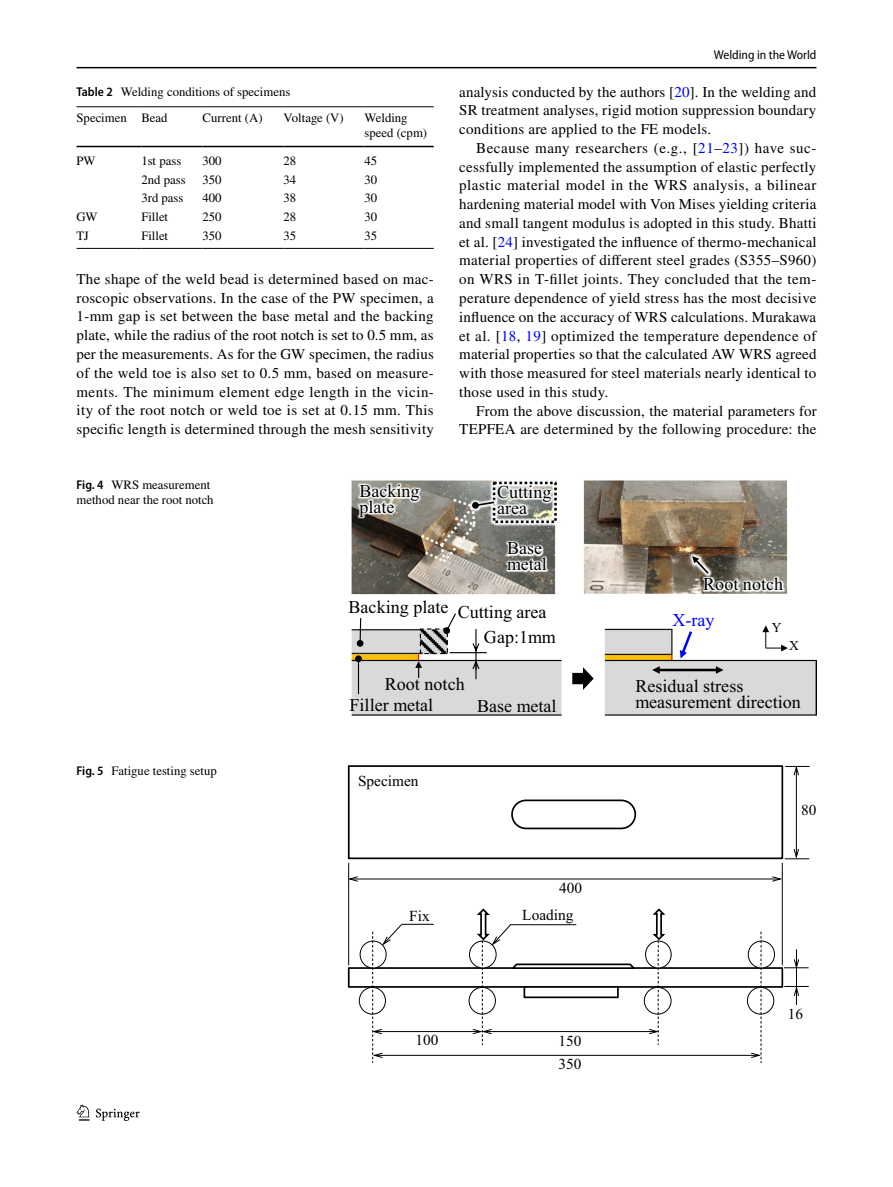
<style>
.page{position:relative;width:893px;height:1187px;background:#fff}
.page>*{position:absolute;margin:0;border:0;box-sizing:border-box;transform-origin:0 0}
.t1{font:18px/15.8px "Times New Roman";color:#000}
.t2{font:18px "Times New Roman";color:#00f}
.t3{font:15.3px "Times New Roman PSMT2";color:#000}
.t4{font:15px/18.8px "STIX";letter-spacing:.015em;color:#000;text-align:justify}
.t5{font:13.5px "Times New Roman";color:#000}
.t6{font:12.75px/15px "STIX";color:#000}
.t7{font:semi-condensed 12.75px "Myriad Pro";color:#000}
.s1{font-family:"Myriad Pro";font-weight:600;font-stretch:semi-condensed}
.s2{color:#00f}
</style>
<div class="page">
<hr style="left:77px;top:67px;width:739px;height:1px;background:#000">
<svg style="left:77px;top:1104px;width:12px;height:16px"></svg>
<svg style="left:96px;top:1108px;width:44px;height:12px"></svg>
<hr style="left:77px;top:106px;width:64px;height:1px;background:#000">
<hr style="left:77px;top:146px;width:64px;height:1px;background:#000">
<hr style="left:141px;top:106px;width:61px;height:1px;background:#000">
<hr style="left:141px;top:146px;width:61px;height:1px;background:#000">
<hr style="left:202px;top:106px;width:82px;height:1px;background:#000">
<hr style="left:202px;top:146px;width:82px;height:1px;background:#000">
<hr style="left:284px;top:106px;width:80px;height:1px;background:#000">
<hr style="left:284px;top:146px;width:80px;height:1px;background:#000">
<hr style="left:364px;top:106px;width:70px;height:1px;background:#000">
<hr style="left:364px;top:146px;width:70px;height:1px;background:#000">
<hr style="left:77px;top:248px;width:64px;height:1px;background:#000">
<hr style="left:141px;top:248px;width:61px;height:1px;background:#000">
<hr style="left:202px;top:248px;width:82px;height:1px;background:#000">
<hr style="left:284px;top:248px;width:80px;height:1px;background:#000">
<hr style="left:364px;top:248px;width:70px;height:1px;background:#000">
<img style="left:351px;top:480px;width:465px;height:236px">
<svg style="left:680px;top:628px;width:14px;height:30px"></svg>
<div style="left:420px;top:628px;width:28px;height:26px;border:1px dashed #000"></div>
<svg style="left:445px;top:612px;width:12px;height:20px"></svg>
<div style="left:443px;top:627px;width:7px;height:7px;background:#000;border-radius:50%"></div>
<hr style="left:450px;top:652px;width:37px;height:1px;background:#000">
<svg style="left:472px;top:629px;width:8px;height:50px"></svg>
<hr style="left:358px;top:658px;width:1px;height:36px;background:#000">
<div style="left:355px;top:655px;width:7px;height:7px;background:#000;border-radius:50%"></div>
<svg style="left:357px;top:617px;width:6px;height:29px"></svg>
<svg style="left:415px;top:661px;width:7px;height:17px"></svg>
<svg style="left:572px;top:667px;width:22px;height:22px"></svg>
<hr style="left:658px;top:668px;width:59px;height:3px;background:#000">
<svg style="left:716px;top:666px;width:7px;height:7px"></svg>
<svg style="left:652px;top:666px;width:8px;height:7px"></svg>
<svg style="left:692px;top:556px;width:18px;height:19px"></svg>
<div style="left:472px;top:502px;width:7px;height:6px;background:#000;border-radius:50%"></div>
<svg style="left:762px;top:625px;width:26px;height:26px"></svg>
<div style="left:348px;top:765px;width:435px;height:94px;border:2px solid #000"></div>
<div style="left:348px;top:967px;width:435px;height:20px;border:2px solid #000"></div>
<hr style="left:348px;top:862px;width:1px;height:103px;background:#000">
<hr style="left:782px;top:862px;width:1px;height:103px;background:#000">
<hr style="left:350px;top:878px;width:430px;height:1px;background:#000">
<svg style="left:772px;top:876px;width:11px;height:5px"></svg>
<svg style="left:348px;top:876px;width:10px;height:5px"></svg>
<hr style="left:796px;top:767px;width:1px;height:90px;background:#000">
<svg style="left:785px;top:848px;width:24px;height:11px"></svg>
<svg style="left:785px;top:765px;width:25px;height:10px"></svg>
<div style="left:511px;top:799px;width:125px;height:30px;border:2px solid #000;border-radius:14px"></div>
<div style="left:360px;top:940px;width:27px;height:28px;border:1px solid #000;border-radius:50%"></div>
<div style="left:359px;top:986px;width:27px;height:28px;border:1px solid #000;border-radius:50%"></div>
<div style="left:469px;top:940px;width:28px;height:28px;border:1px solid #000;border-radius:50%"></div>
<div style="left:469px;top:986px;width:27px;height:28px;border:1px solid #000;border-radius:50%"></div>
<svg style="left:645px;top:940px;width:26px;height:27px"></svg>
<div style="left:645px;top:940px;width:27px;height:28px;border:1px solid #000;border-radius:50%"></div>
<svg style="left:644px;top:987px;width:27px;height:27px"></svg>
<div style="left:644px;top:986px;width:27px;height:28px;border:1px solid #000;border-radius:50%"></div>
<div style="left:748px;top:940px;width:27px;height:28px;border:1px solid #000;border-radius:50%"></div>
<div style="left:747px;top:986px;width:27px;height:28px;border:1px solid #000;border-radius:50%"></div>
<hr style="left:374px;top:1054px;width:385px;height:1px;background:#000">
<svg style="left:751px;top:931px;width:11px;height:131px"></svg>
<hr style="left:484px;top:1031px;width:173px;height:1px;background:#000">
<hr style="left:402px;top:923px;width:32px;height:1px;background:#000">
<svg style="left:649px;top:908px;width:18px;height:136px"></svg>
<hr style="left:374px;top:1031px;width:107px;height:1px;background:#000">
<svg style="left:371px;top:923px;width:32px;height:139px"></svg>
<svg style="left:472px;top:908px;width:166px;height:137px"></svg>
<svg style="left:784px;top:949px;width:25px;height:55px"></svg>
<p class="t6" style="left:77px;top:80px;width:215px;line-height:25.5px"><span class="s1">Table 2</span> Welding conditions of specimens<br>Specimen Bead</p>
<p class="t6" style="left:202px;top:111px;width:62px">Current (A)</p>
<p class="t6" style="left:283px;top:111px;width:62px">Voltage (V)</p>
<p class="t6" style="left:364px;top:111px;width:64px">Welding speed (cpm)</p>
<p class="t6" style="left:77px;top:154px;width:21px">PW</p>
<p class="t6" style="left:141px;top:154px;width:41px">1st pass</p>
<p class="t6" style="left:202px;top:154px;width:21px">300</p>
<p class="t6" style="left:283px;top:154px;width:14px">28</p>
<p class="t6" style="left:364px;top:154px;width:14px">45</p>
<p class="t6" style="left:141px;top:173px;width:46px">2nd pass</p>
<p class="t6" style="left:202px;top:173px;width:21px">350</p>
<p class="t6" style="left:283px;top:173px;width:14px">34</p>
<p class="t6" style="left:364px;top:173px;width:14px">30</p>
<p class="t6" style="left:141px;top:191px;width:44px">3rd pass</p>
<p class="t6" style="left:202px;top:191px;width:21px">400</p>
<p class="t6" style="left:283px;top:191px;width:14px">38</p>
<p class="t6" style="left:364px;top:191px;width:14px">30</p>
<p class="t6" style="left:77px;top:210px;width:23px">GW</p>
<p class="t6" style="left:141px;top:210px;width:28px">Fillet</p>
<p class="t6" style="left:202px;top:210px;width:21px">250</p>
<p class="t6" style="left:283px;top:210px;width:14px">28</p>
<p class="t6" style="left:364px;top:210px;width:14px">30</p>
<p class="t6" style="left:77px;top:229px;width:14px">TJ</p>
<p class="t6" style="left:141px;top:229px;width:28px">Fillet</p>
<p class="t6" style="left:202px;top:229px;width:21px">350</p>
<p class="t6" style="left:283px;top:229px;width:14px">35</p>
<p class="t6" style="left:364px;top:229px;width:14px">35</p>
<p class="t4" style="left:77px;top:270px;width:359px">The shape of the weld bead is determined based on mac&shy;roscopic observations. In the case of the PW specimen, a 1-mm gap is set between the base metal and the backing plate, while the radius of the root notch is set to 0.5 mm, as per the measurements. As for the GW specimen, the radius of the weld toe is also set to 0.5 mm, based on measure&shy;ments. The minimum element edge length in the vicin&shy;ity of the root notch or weld toe is set at 0.15 mm. This specific length is determined through the mesh sensitivity</p>
<p class="t7" style="left:714px;top:48px;width:104px">Welding in the World</p>
<p class="t4" style="left:459px;top:83px;width:359px">analysis conducted by the authors [<span class="s2">20</span>]. In the welding and SR treatment analyses, rigid motion suppression boundary conditions are applied to the FE models.</p>
<p class="t4" style="left:459px;top:139px;width:359px;text-indent:17px">Because many researchers (e.g., [<span class="s2">21</span>–<span class="s2">23</span>]) have suc&shy;cessfully implemented the assumption of elastic perfectly plastic material model in the WRS analysis, a bilinear hardening material model with Von Mises yielding criteria and small tangent modulus is adopted in this study. Bhatti et al. [<span class="s2">24</span>] investigated the influence of thermo-mechanical material properties of different steel grades (S355–S960) on WRS in T-fillet joints. They concluded that the tem&shy;perature dependence of yield stress has the most decisive influence on the accuracy of WRS calculations. Murakawa et al. [<span class="s2">18</span>, <span class="s2">19</span>] optimized the temperature dependence of material properties so that the calculated AW WRS agreed with those measured for steel materials nearly identical to those used in this study.</p>
<p class="t4" style="left:459px;top:402px;width:359px;text-align:right">From the above discussion, the material parameters for<br>TEPFEA are determined by the following procedure: the</p>
<p class="t6" style="left:77px;top:477px;width:138px"><span class="s1">Fig. 4</span> WRS measurement method near the root notch</p>
<p class="t6" style="left:77px;top:763px;width:142px"><span class="s1">Fig. 5</span> Fatigue testing setup</p>
<p class="t1" style="left:359px;top:484px;width:62px">Backing plate</p>
<p class="t1" style="left:497px;top:486px;width:56px">Cutting area</p>
<p class="t1" style="left:507px;top:542px;width:41px">Base metal</p>
<p class="t1" style="left:349px;top:601px;width:101px">Backing plate</p>
<p class="t1" style="left:484px;top:601px;width:74px;line-height:25.2px;text-indent:-26px">Cutting area<br>Gap:1mm</p>
<p class="t1" style="left:703px;top:578px;width:81px">Root notch</p>
<p class="t2" style="left:673px;top:613px;width:43px">X-ray</p>
<p class="t5" style="left:772px;top:622px;width:11px">Y</p>
<p class="t5" style="left:789px;top:640px;width:11px">X</p>
<p class="t1" style="left:385px;top:677px;width:81px">Root notch</p>
<p class="t1" style="left:635px;top:680px;width:167px">Residual stress measurement direction</p>
<p class="t1" style="left:350px;top:698px;width:85px">Filler metal</p>
<p class="t1" style="left:477px;top:699px;width:81px">Base metal</p>
<p class="t3" style="left:358px;top:775px;width:62px">Specimen</p>
<p class="t3" style="left:559px;top:882px;width:24px">400</p>
<p class="t3" style="left:409px;top:910px;width:22px">Fix</p>
<p class="t3" style="left:522px;top:909px;width:53px">Loading</p>
<p class="t3" style="left:416px;top:1033px;width:24px">100</p>
<p class="t3" style="left:559px;top:1035px;width:24px">150</p>
<p class="t3" style="left:559px;top:1058px;width:24px">350</p>
<p class="t3" style="left:801px;top:804px;width:17px">80</p>
<p class="t3" style="left:788px;top:1008px;width:17px">16</p>
</div>
